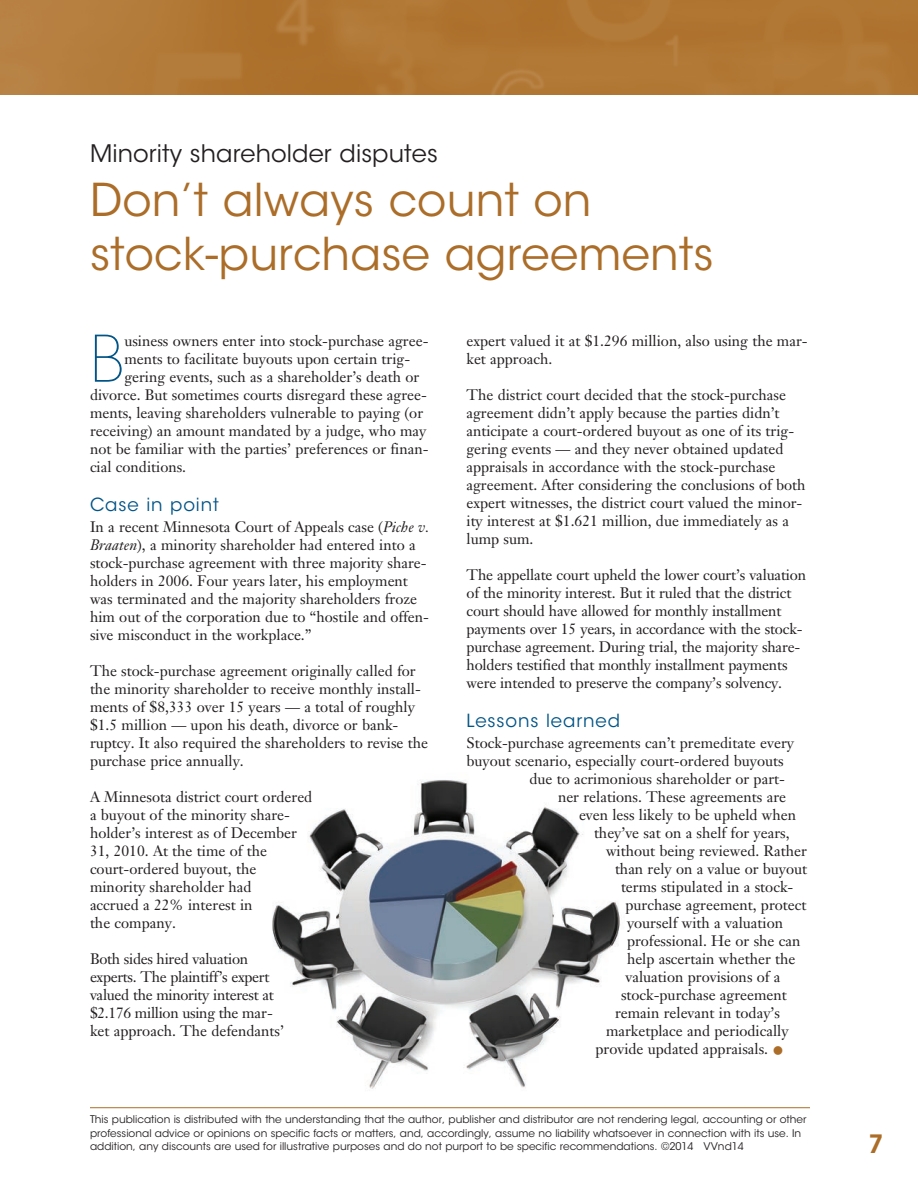
<style>
.page{position:relative;width:918px;height:1188px;background:#fff}
.page>*{position:absolute;margin:0;border:0;box-sizing:border-box;transform-origin:0 0}
.t1{font:200 63.6px "ITC Avant Garde Std";color:#015486}
.t2{font:45px/54px "ITC Avant Garde Std";letter-spacing:.005em;color:#ab6d28}
.t3{font:600 25.05px "ITC Avant Garde Std";color:#ab6d28}
.t4{font:24px "ITC Avant Garde Std";letter-spacing:.005em;color:#231f20}
.t5{font:18px "ITC Avant Garde Std";letter-spacing:.05em;color:#015486}
.t6{font:15px/18px "Janson Text LT Std";color:#231f20}
.t7{font:15px/18px "Janson Text LT Std";letter-spacing:-.02em;color:#231f20}
.t8{font:10.5px/13.5px "ITC Avant Garde Std";color:#231f20}
.s1{font-style:italic}
.s2{color:#ab6d28}
</style>
<div class="page">
<img style="left:272px;top:780px;width:348px;height:309px">
<hr style="left:90px;top:1107px;width:720px;height:1px;background:#ab6d28">
<img style="left:0;top:0;width:918px;height:94px">
<h3 class="t4" style="left:90px;top:139px;width:349px">Minority shareholder disputes</h3>
<h2 class="t2" style="left:90px;top:173px;width:625px">Don’t always count on stock-purchase agreements</h2>
<h1 class="t1" style="left:90px;top:322px;width:36px">B</h1>
<p class="t6" style="left:124px;top:331px;width:306px">usiness owners enter into stock-purchase agree-</p>
<p class="t6" style="left:124px;top:349px;width:287px">ments to facilitate buyouts upon certain trig-</p>
<p class="t6" style="left:124px;top:367px;width:296px">gering events, such as a shareholder’s death or</p>
<p class="t6" style="left:90px;top:385px;width:338px">divorce. But sometimes courts disregard these agree-</p>
<p class="t6" style="left:90px;top:403px;width:335px">ments, leaving shareholders vulnerable to paying (or</p>
<p class="t6" style="left:90px;top:421px;width:338px">receiving) an amount mandated by a judge, who may</p>
<p class="t6" style="left:90px;top:439px;width:340px">not be familiar with the parties’ preferences or finan-</p>
<p class="t6" style="left:90px;top:457px;width:98px">cial conditions.</p>
<p class="t5" style="left:90px;top:494px;width:130px">Case in point</p>
<p class="t6" style="left:90px;top:518px;width:341px">In a recent Minnesota Court of Appeals case (<span class="s1">Piche v.<br>Braaten</span>), a minority shareholder had entered into a stock-purchase agreement with three majority share&shy;holders in 2006. Four years later, his employment was terminated and the majority shareholders froze him out of the corporation due to “hostile and offen&shy;sive misconduct in the workplace.”</p>
<p class="t6" style="left:90px;top:662px;width:340px">The stock-purchase agreement originally called for the minority shareholder to receive monthly install&shy;ments of $8,333 over 15 years — a total of roughly $1.5 million — upon his death, divorce or bank&shy;ruptcy. It also required the shareholders to revise the purchase price annually.</p>
<p class="t6" style="left:90px;top:788px;width:224px">A Minnesota district court ordered a buyout of the minority share&shy;holder’s interest as of December<br>31, 2010. At the time of the court-ordered buyout, the minority shareholder had<br>accrued a 22% interest in<br>the company.</p>
<p class="t7" style="left:90px;top:950px;width:195px">Both sides hired valuation experts. The plaintiff’s expert valued the minority interest at $2.176 million using the mar&shy;ket approach. The defendants’</p>
<p class="t6" style="left:466px;top:331px;width:343px">expert valued it at $1.296 million, also using the mar&shy;ket approach.</p>
<p class="t6" style="left:466px;top:385px;width:341px">The district court decided that the stock-purchase agreement didn’t apply because the parties didn’t anticipate a court-ordered buyout as one of its trig&shy;gering events — and they never obtained updated appraisals in accordance with the stock-purchase agreement. After considering the conclusions of both expert witnesses, the district court valued the minor&shy;ity interest at $1.621 million, due immediately as a lump sum.</p>
<p class="t6" style="left:466px;top:565px;width:341px">The appellate court upheld the lower court’s valuation of the minority interest. But it ruled that the district court should have allowed for monthly installment payments over 15 years, in accordance with the stock&shy;purchase agreement. During trial, the majority share&shy;holders testified that monthly installment payments were intended to preserve the company’s solvency.</p>
<p class="t5" style="left:466px;top:710px;width:155px">Lessons learned</p>
<p class="t6" style="left:466px;top:734px;width:329px">Stock-purchase agreements can’t premeditate every</p>
<p class="t6" style="left:466px;top:752px;width:319px">buyout scenario, especially court-ordered buyouts</p>
<p class="t6" style="left:530px;top:770px;width:257px">due to acrimonious shareholder or part-</p>
<p class="t6" style="left:558px;top:788px;width:230px">ner relations. These agreements are</p>
<p class="t6" style="left:579px;top:806px;width:219px">even less likely to be upheld when</p>
<p class="t6" style="left:594px;top:824px;width:197px">they’ve sat on a shelf for years,</p>
<p class="t6" style="left:606px;top:842px;width:202px">without being reviewed. Rather</p>
<p class="t6" style="left:615px;top:860px;width:194px">than rely on a value or buyout</p>
<p class="t6" style="left:621px;top:878px;width:174px">terms stipulated in a stock-</p>
<p class="t6" style="left:626px;top:896px;width:183px">purchase agreement, protect</p>
<p class="t6" style="left:627px;top:914px;width:158px">yourself with a valuation</p>
<p class="t6" style="left:627px;top:932px;width:175px">professional. He or she can</p>
<p class="t6" style="left:627px;top:950px;width:170px">help ascertain whether the</p>
<p class="t6" style="left:626px;top:968px;width:157px">valuation provisions of a</p>
<p class="t6" style="left:621px;top:986px;width:167px">stock-purchase agreement</p>
<p class="t6" style="left:615px;top:1004px;width:167px">remain relevant in today’s</p>
<p class="t6" style="left:606px;top:1022px;width:184px">marketplace and periodically</p>
<p class="t6" style="left:596px;top:1040px;width:190px">provide updated appraisals. <span class="s2">●</span></p>
<p class="t8" style="left:90px;top:1113px;width:718px">This publication is distributed with the understanding that the author, publisher and distributor are not rendering legal, accounting or other professional advice or opinions on specific facts or matters, and, accordingly, assume no liability whatsoever in connection with its use. In addition, any discounts are used for illustrative purposes and do not purport to be specific recommendations. ©2014 VVnd14</p>
<h3 class="t3" style="left:868px;top:1128px;width:17px">7</h3>
</div>
